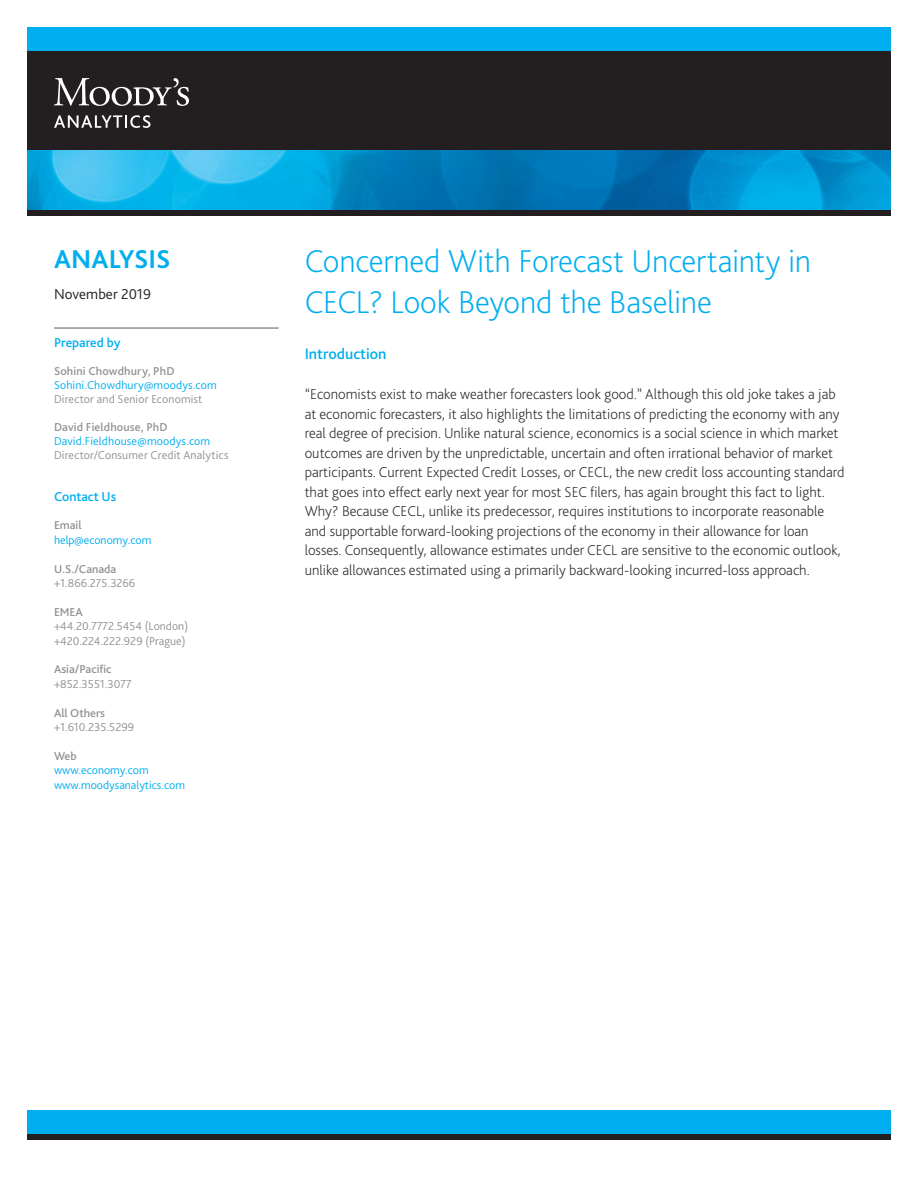
<style>
.page{position:relative;width:918px;height:1188px;background:#fff}
.page>*{position:absolute;margin:0;border:0;box-sizing:border-box;transform-origin:0 0}
.Page_1_Title{font:200 33px/40.5px "Bliss Pro";letter-spacing:-.005em;color:#00aeef}
.Research_Type{font:700 27px "Bliss Pro";letter-spacing:.005em;color:#00aeef}
.Header_2{font:500 15.75px "Bliss Pro";color:#00aeef}
.BODY___Text{font:200 15px/19.5px "Bliss Pro";color:#231f20}
.Cover_Date{font:300 15px "Bliss Pro";color:#231f20}
.GROUP___Title__rule{font:500 13.5px "Bliss Pro";color:#00aeef}
.Contact_Us__light_ru{font:500 13.5px "Bliss Pro";color:#00aeef}
.Author_s_Description{font:300 12px/14.4px "Bliss Pro";color:#919295}
.Author_s_Email{font:300 12px/14.4px "Bliss Pro";color:#00aeef}
.Author_s_Name__space{font:500 12px "Bliss Pro";letter-spacing:.015em;color:#919295}
.s1{font-weight:500;color:#919295}
.s2{font-weight:500}
</style>
<div class="page">
<div style="left:27px;top:27px;width:864px;height:24px;background:#00aeef"></div>
<div style="left:27px;top:1110px;width:864px;height:30px;background:#00aeef"></div>
<div style="left:27px;top:1134px;width:864px;height:6px;background:#231f20"></div>
<img style="left:27px;top:150px;width:864px;height:60px">
<div style="left:27px;top:210px;width:864px;height:6px;background:#231f20"></div>
<div style="left:27px;top:51px;width:864px;height:99px;background:#231f20"></div>
<svg style="left:54px;top:78px;width:135px;height:28px"></svg>
<svg style="left:54px;top:115px;width:96px;height:13px"></svg>
<hr style="left:54px;top:327px;width:225px;height:2px;background:#919295">
<p class="Research_Type" style="left:54px;top:242px;width:118px">ANALYSIS</p>
<p class="Cover_Date" style="left:54px;top:285px;width:99px">November 2019</p>
<p class="GROUP___Title__rule" style="left:54px;top:334px;width:68px">Prepared by</p>
<p class="Author_s_Name__space" style="left:54px;top:363px;width:122px">Sohini Chowdhury, PhD</p>
<p class="Author_s_Email" style="left:54px;top:377px;width:164px">Sohini.Chowdhury@moodys.com</p>
<p class="Author_s_Description" style="left:54px;top:392px;width:150px">Director and Senior Economist</p>
<p class="Author_s_Name__space" style="left:54px;top:419px;width:115px">David Fieldhouse, PhD</p>
<p class="Author_s_Email" style="left:54px;top:434px;width:158px">David.Fieldhouse@moodys.com</p>
<p class="Author_s_Description" style="left:54px;top:448px;width:176px">Director/Consumer Credit Analytics</p>
<p class="Contact_Us__light_ru" style="left:54px;top:488px;width:64px">Contact Us</p>
<p class="Author_s_Email" style="left:54px;top:518px;width:99px"><span class="s1">Email </span>help@economy.com</p>
<p class="Author_s_Description" style="left:54px;top:561px;width:83px"><span class="s2">U.S./Canada </span>+1.866.275.3266</p>
<p class="Author_s_Description" style="left:54px;top:604px;width:136px"><span class="s2">EMEA<br></span>+44.20.7772.5454 (London) +420.224.222.929 (Prague)</p>
<p class="Author_s_Description" style="left:54px;top:662px;width:79px"><span class="s2">Asia/Pacific </span>+852.3551.3077</p>
<p class="Author_s_Description" style="left:54px;top:705px;width:82px"><span class="s2">All Others </span>+1.610.235.5299</p>
<p class="Author_s_Email" style="left:54px;top:748px;width:133px"><span class="s1">Web<br></span>www.economy.com www.moodysanalytics.com</p>
<p class="Page_1_Title" style="left:305px;top:240px;width:508px">Concerned With Forecast Uncertainty in<br>CECL? Look Beyond the Baseline</p>
<p class="Header_2" style="left:305px;top:344px;width:83px">Introduction</p>
<p class="BODY___Text" style="left:305px;top:384px;width:541px">“Economists exist to make weather forecasters look good.” Although this old joke takes a jab at economic forecasters, it also highlights the limitations of predicting the economy with any real degree of precision. Unlike natural science, economics is a social science in which market outcomes are driven by the unpredictable, uncertain and often irrational behavior of market participants. Current Expected Credit Losses, or CECL, the new credit loss accounting standard that goes into effect early next year for most SEC filers, has again brought this fact to light.<br>Why? Because CECL, unlike its predecessor, requires institutions to incorporate reasonable and supportable forward-looking projections of the economy in their allowance for loan losses. Consequently, allowance estimates under CECL are sensitive to the economic outlook, unlike allowances estimated using a primarily backward-looking incurred-loss approach.</p>
</div>
